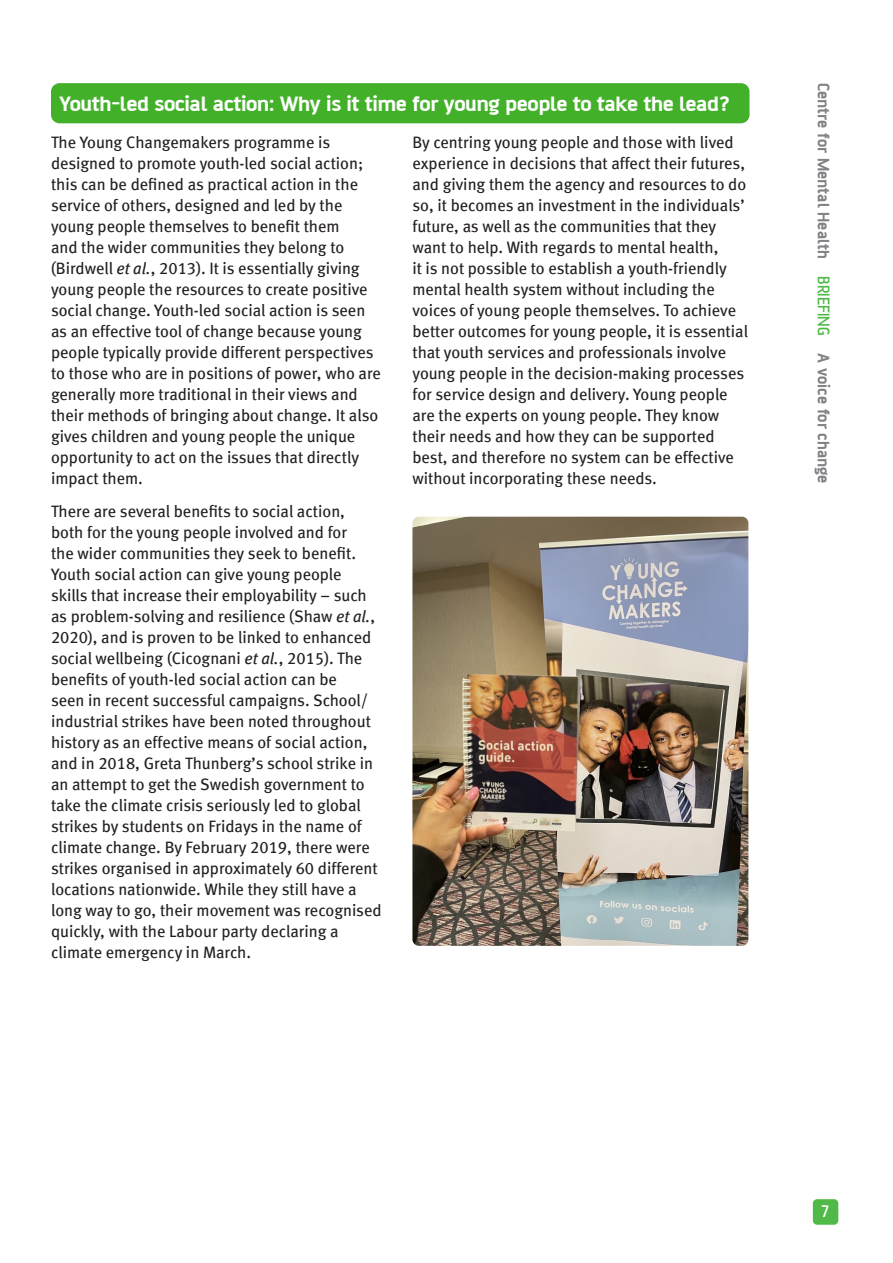
<style>
.page{position:relative;width:893px;height:1263px;background:#fff}
.page>*{position:absolute;margin:0;border:0;box-sizing:border-box;transform-origin:0 0}
.a{font:700 22.5px "AF Battersea";letter-spacing:-.02em;color:#fff;scale:1.1 1}
.t1{font:700 18px "AF Battersea";color:#808285}
.t2{font:500 18px "AF Battersea";color:#fff}
.Heading_1{font:16.5px/21px "Meta Book LF";color:#231f20}
.s1{font-style:italic}
.s2{font-weight:500;color:#51b948}
</style>
<div class="page">
<div style="left:813px;top:1199px;width:25px;height:26px;background:#51b948;border-radius:4px"></div>
<div style="left:51px;top:83px;width:698px;height:40px;background:#43b02a;border-radius:9px"></div>
<img style="left:412px;top:517px;width:336px;height:429px">
<p class="a" style="left:59px;top:92px;width:611px">Youth-led social action: Why is it time for young people to take the lead?</p>
<p class="Heading_1" style="left:51px;top:132px;width:331px">The Young Changemakers programme is designed to promote youth-led social action; this can be defined as practical action in the service of others, designed and led by the young people themselves to benefit them<br>and the wider communities they belong to (Birdwell <span class="s1">et al.</span>, 2013). It is essentially giving young people the resources to create positive social change. Youth-led social action is seen as an effective tool of change because young people typically provide different perspectives to those who are in positions of power, who are generally more traditional in their views and their methods of bringing about change. It also gives children and young people the unique opportunity to act on the issues that directly impact them.</p>
<p class="Heading_1" style="left:51px;top:500px;width:332px">There are several benefits to social action,<br>both for the young people involved and for<br>the wider communities they seek to benefit.<br>Youth social action can give young people skills that increase their employability – such as problem-solving and resilience (Shaw <span class="s1">et al.</span>, 2020), and is proven to be linked to enhanced social wellbeing (Cicognani <span class="s1">et al.</span>, 2015). The benefits of youth-led social action can be<br>seen in recent successful campaigns. School/ industrial strikes have been noted throughout history as an effective means of social action, and in 2018, Greta Thunberg’s school strike in an attempt to get the Swedish government to take the climate crisis seriously led to global strikes by students on Fridays in the name of climate change. By February 2019, there were strikes organised in approximately 60 different locations nationwide. While they still have a long way to go, their movement was recognised quickly, with the Labour party declaring a climate emergency in March.</p>
<p class="Heading_1" style="left:412px;top:132px;width:337px">By centring young people and those with lived experience in decisions that affect their futures, and giving them the agency and resources to do so, it becomes an investment in the individuals’ future, as well as the communities that they want to help. With regards to mental health,<br>it is not possible to establish a youth-friendly mental health system without including the voices of young people themselves. To achieve better outcomes for young people, it is essential that youth services and professionals involve young people in the decision-making processes for service design and delivery. Young people are the experts on young people. They know their needs and how they can be supported best, and therefore no system can be effective without incorporating these needs.</p>
<p class="t1" style="left:833px;top:83px;width:402px;rotate:90deg">Centre for Mental Health <span class="s2">BRIEFING</span> A voice for change</p>
<p class="t2" style="left:821px;top:1202px;width:10px">7</p>
</div>
